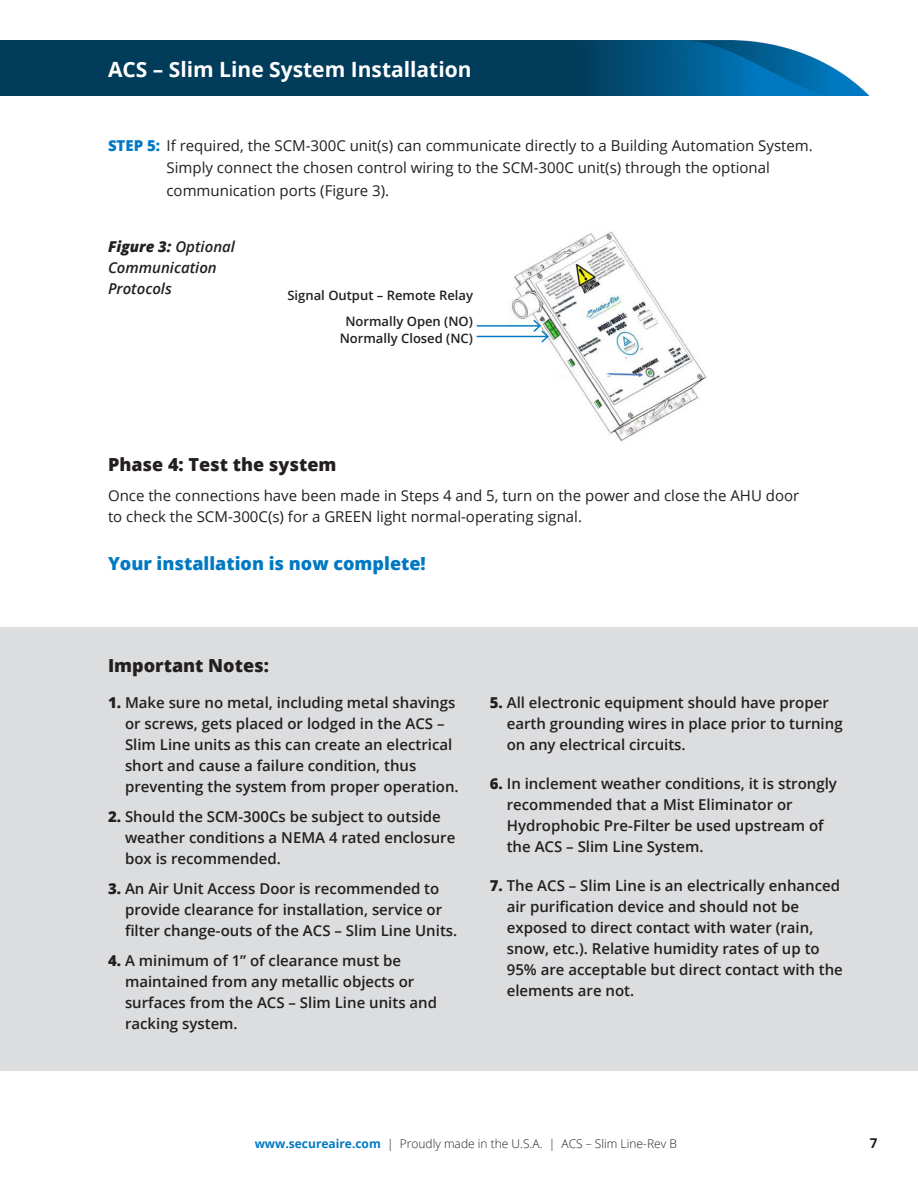
<style>
.page{position:relative;width:918px;height:1188px;background:#fff}
.page>*{position:absolute;margin:0;border:0;box-sizing:border-box;transform-origin:0 0}
.t1{font:700 21px "Open Sans";color:#fff}
.Subhead-3{font:800 18px "Open Sans";color:#231f20}
.Subhead-1{font:800 18px "Open Sans";color:#0079c2}
.Body_Copy{font:600 15px/21px "Open Sans";color:#231f20}
.Step_Text{font:15px/22.5px "Open Sans";color:#231f20}
.Body_Copy-2{font:15px/21px "Open Sans";color:#231f20}
.Body_Copy-3{font:italic 600 15px/21px "Open Sans";color:#231f20}
.t2{font:700 13.5px "Open Sans";color:#231f20}
.Body_Copy-4{font:600 13.05px "Open Sans";color:#231f20}
.t3{font:300 12px "Open Sans";color:#231f20}
.s1{font-weight:800;color:#0079c2}
.s2{font-weight:800}
.s3{font-weight:700;color:#0079c2}
</style>
<div class="page">
<div style="left:0;top:40px;width:656px;height:56px;background:#023c5b"></div>
<img style="left:598px;top:40px;width:272px;height:56px">
<div style="left:1px;top:627px;width:917px;height:444px;background:#dcdddf"></div>
<img style="left:506px;top:231px;width:201px;height:211px">
<hr style="left:477px;top:325px;width:63px;height:2px;background:#0079c2">
<hr style="left:477px;top:336px;width:71px;height:1px;background:#0079c2">
<svg style="left:532px;top:318px;width:18px;height:26px"></svg>
<p class="t1" style="left:108px;top:54px;width:365px">ACS – Slim Line System Installation</p>
<p class="Step_Text" style="left:166px;top:134px;width:648px;text-indent:-58px"><span class="s1">STEP 5:</span> If required, the SCM-300C unit(s) can communicate directly to a Building Automation System.<br>Simply connect the chosen control wiring to the SCM-300C unit(s) through the optional communication ports (Figure 3).</p>
<p class="Body_Copy-3" style="left:108px;top:236px;width:129px"><span class="s2">Figure 3:</span> Optional<br>Communication<br>Protocols</p>
<p class="Body_Copy-4" style="left:287px;top:286px;width:187px">Signal Output – Remote Relay</p>
<p class="Body_Copy-4" style="left:345px;top:312px;width:129px">Normally Open (NO)</p>
<p class="Body_Copy-4" style="left:340px;top:330px;width:135px">Normally Closed (NC)</p>
<p class="Subhead-3" style="left:108px;top:451px;width:230px">Phase 4: Test the system</p>
<p class="Body_Copy-2" style="left:108px;top:485px;width:693px">Once the connections have been made in Steps 4 and 5, turn on the power and close the AHU door to check the SCM-300C(s) for a GREEN light normal-operating signal.</p>
<p class="Subhead-1" style="left:108px;top:550px;width:319px">Your installation is now complete!</p>
<p class="Subhead-3" style="left:108px;top:652px;width:162px">Important Notes:</p>
<p class="Body_Copy" style="left:125px;top:692px;width:335px;text-indent:-17px"><span class="s2">1.</span> Make sure no metal, including metal shavings or screws, gets placed or lodged in the ACS – Slim Line units as this can create an electrical short and cause a failure condition, thus preventing the system from proper operation.</p>
<p class="Body_Copy" style="left:125px;top:806px;width:332px;text-indent:-17px"><span class="s2">2.</span> Should the SCM-300Cs be subject to outside weather conditions a NEMA 4 rated enclosure box is recommended.</p>
<p class="Body_Copy" style="left:125px;top:878px;width:334px;text-indent:-17px"><span class="s2">3.</span> An Air Unit Access Door is recommended to provide clearance for installation, service or filter change-outs of the ACS – Slim Line Units.</p>
<p class="Body_Copy" style="left:125px;top:950px;width:314px;text-indent:-17px"><span class="s2">4.</span> A minimum of 1” of clearance must be maintained from any metallic objects or surfaces from the ACS – Slim Line units and racking system.</p>
<p class="Body_Copy" style="left:507px;top:692px;width:337px;text-indent:-17px"><span class="s2">5.</span> All electronic equipment should have proper earth grounding wires in place prior to turning on any electrical circuits.</p>
<p class="Body_Copy" style="left:507px;top:773px;width:332px;text-indent:-17px"><span class="s2">6.</span> In inclement weather conditions, it is strongly recommended that a Mist Eliminator or Hydrophobic Pre-Filter be used upstream of the ACS – Slim Line System.</p>
<p class="Body_Copy" style="left:507px;top:875px;width:338px;text-indent:-17px"><span class="s2">7.</span> The ACS – Slim Line is an electrically enhanced air purification device and should not be exposed to direct contact with water (rain, snow, etc.). Relative humidity rates of up to 95% are acceptable but direct contact with the elements are not.</p>
<p class="t3" style="left:255px;top:1135px;width:424px"><span class="s3">www.secureaire.com</span> | Proudly made in the U.S.A. | ACS – Slim Line-Rev B</p>
<p class="t2" style="left:870px;top:1133px;width:9px">7</p>
</div>
